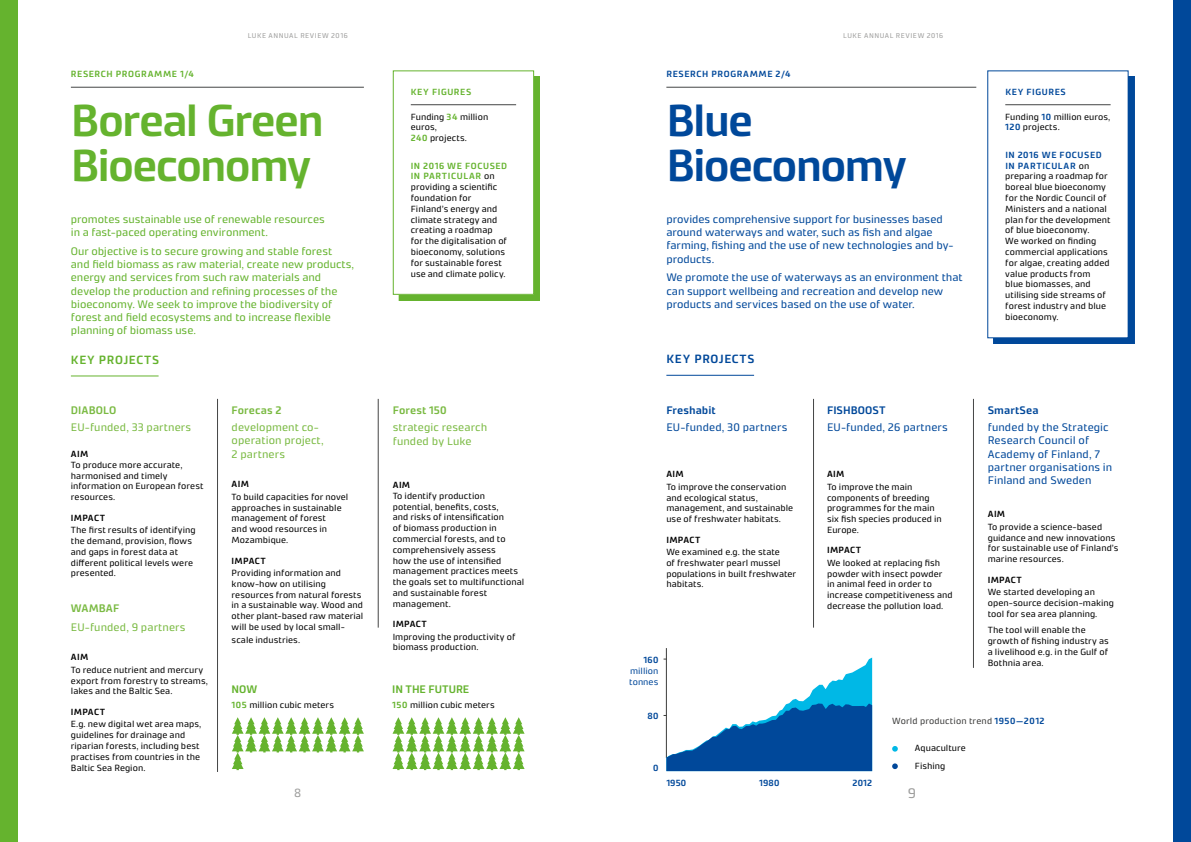
<style>
.page{position:relative;width:1191px;height:842px;background:#fff}
.page>*{position:absolute;margin:0;border:0;box-sizing:border-box;transform-origin:0 0}
.t1{font:600 45px/45px "Accura";letter-spacing:-.035em;color:#65b32e}
.t2{font:600 45px/45px "Accura";letter-spacing:-.04em;color:#00489a}
.t3{font:14px "Accura";color:#9d9d9c}
.t4{font:600 12px "Accura";letter-spacing:.055em;color:#65b32e}
.t5{font:600 12px "Accura";letter-spacing:.055em;color:#00489a}
.t6{font:12px "Accura";color:#9d9d9c}
.t7{font:11px/13.2px "Accura";color:#00489a}
.t8{font:11px/13.2px "Accura";color:#65b32e}
.t9{font:11px/13.2px "Accura";letter-spacing:.01em;color:#7aba42}
.t10{font:600 11px "Accura";letter-spacing:.01em;color:#7aba42}
.t11{font:600 11px "Accura";letter-spacing:.01em;color:#00489a}
.t12{font:600 11px "Accura";letter-spacing:-.005em;color:#65b32e}
.t13{font:9px/10.8px "Accura";letter-spacing:.01em;color:#000}
.t14{font:600 9px "Accura";letter-spacing:.03em;color:#000}
.t15{font:600 9px "Accura";letter-spacing:.06em;color:#00489a}
.t16{font:600 9px "Accura";letter-spacing:.065em;color:#65b32e}
.t17{font:9px "Accura";letter-spacing:.02em;color:#3c3c3b}
.t18{font:9px/10.8px "Accura";letter-spacing:.005em;color:#00489a}
.t19{font:7px "Accura";letter-spacing:.075em;color:#9d9d9c}
.s1{font-weight:600;color:#65b32e}
.s2{font-weight:600;color:#00489a}
</style>
<div class="page">
<div style="left:399px;top:76px;width:141px;height:225px;background:#65b32e"></div>
<div style="left:393px;top:71px;width:140px;height:223px;background:#fff"></div>
<hr style="left:411px;top:105px;width:105px;height:1px;background:#444545">
<div style="left:393px;top:70px;width:141px;height:225px;border:1px solid #65b32e"></div>
<hr style="left:71px;top:87px;width:293px;height:1px;background:#444545">
<hr style="left:71px;top:375px;width:88px;height:1px;background:#65b32e">
<hr style="left:217px;top:399px;width:1px;height:373px;background:#444545">
<hr style="left:378px;top:399px;width:1px;height:229px;background:#444545">
<div style="left:0;top:0;width:17px;height:842px;background:#65b32e"></div>
<svg style="left:232px;top:717px;width:132px;height:53px"></svg>
<svg style="left:392px;top:717px;width:132px;height:53px"></svg>
<div style="left:993px;top:76px;width:141px;height:268px;background:#00489a"></div>
<div style="left:987px;top:71px;width:141px;height:267px;background:#fff"></div>
<hr style="left:1005px;top:105px;width:105px;height:1px;background:#444545">
<hr style="left:666px;top:87px;width:310px;height:1px;background:#444545">
<hr style="left:666px;top:375px;width:88px;height:1px;background:#00489a">
<hr style="left:813px;top:399px;width:1px;height:229px;background:#444545">
<hr style="left:666px;top:648px;width:1px;height:110px;background:#3c3c3b">
<hr style="left:973px;top:399px;width:1px;height:269px;background:#444545">
<div style="left:1174px;top:0;width:17px;height:842px;background:#00489a"></div>
<svg style="left:892px;top:746px;width:5px;height:6px"></svg>
<svg style="left:892px;top:763px;width:5px;height:6px"></svg>
<svg style="left:663px;top:658px;width:209px;height:113px"></svg>
<p class="t19" style="left:248px;top:31px;width:101px">LUKE ANNUAL REVIEW 2016</p>
<p class="t16" style="left:71px;top:69px;width:124px">RESERCH PROGRAMME 1/4</p>
<h1 class="t1" style="left:71px;top:98px;width:254px">Boreal Green<br>Bioeconomy</h1>
<p class="t8" style="left:71px;top:212px;width:255px">promotes sustainable use of renewable resources in a fast-paced operating environment.</p>
<p class="t8" style="left:71px;top:244px;width:285px">Our objective is to secure growing and stable forest<br>and field biomass as raw material, create new products, energy and services from such raw materials and develop the production and refining processes of the bioeconomy. We seek to improve the biodiversity of forest and field ecosystems and to increase flexible planning of biomass use.</p>
<h3 class="t4" style="left:71px;top:353px;width:90px">KEY PROJECTS</h3>
<p class="t10" style="left:71px;top:403px;width:47px">DIABOLO</p>
<p class="t9" style="left:71px;top:421px;width:122px">EU-funded, 33 partners</p>
<p class="t14" style="left:71px;top:448px;width:19px">AIM</p>
<p class="t13" style="left:71px;top:459px;width:134px">To produce more accurate, harmonised and timely information on European forest resources.</p>
<p class="t14" style="left:71px;top:512px;width:36px">IMPACT</p>
<p class="t13" style="left:71px;top:524px;width:126px">The first results of identifying the demand, provision, flows and gaps in forest data at different political levels were presented.</p>
<p class="t10" style="left:71px;top:601px;width:50px">WAMBAF</p>
<p class="t9" style="left:71px;top:620px;width:116px">EU-funded, 9 partners</p>
<p class="t14" style="left:71px;top:652px;width:19px">AIM</p>
<p class="t13" style="left:71px;top:664px;width:138px">To reduce nutrient and mercury export from forestry to streams, lakes and the Baltic Sea.</p>
<p class="t14" style="left:71px;top:706px;width:36px">IMPACT</p>
<p class="t13" style="left:71px;top:719px;width:132px">E.g. new digital wet area maps, guidelines for drainage and riparian forests, including best practises from countries in the<br>Baltic Sea Region.</p>
<p class="t10" style="left:231px;top:403px;width:51px">Forecas 2</p>
<p class="t9" style="left:231px;top:421px;width:94px">development co&shy;operation project,<br>2 partners</p>
<p class="t14" style="left:232px;top:479px;width:19px">AIM</p>
<p class="t13" style="left:231px;top:491px;width:118px">To build capacities for novel approaches in sustainable management of forest<br>and wood resources in<br>Mozambique.</p>
<p class="t14" style="left:232px;top:555px;width:36px">IMPACT</p>
<p class="t13" style="left:231px;top:567px;width:133px">Providing information and know-how on utilising resources from natural forests in a sustainable way. Wood and other plant-based raw material will be used by local small-</p>
<p class="t13" style="left:231px;top:634px;width:70px">scale industries.</p>
<p class="t12" style="left:231px;top:682px;width:27px">NOW</p>
<p class="t13" style="left:231px;top:699px;width:104px"><span class="s1">105</span> million cubic meters</p>
<h3 class="t6" style="left:294px;top:785px;width:9px">8</h3>
<p class="t16" style="left:411px;top:86px;width:62px">KEY FIGURES</p>
<p class="t13" style="left:411px;top:111px;width:79px">Funding <span class="s1">34</span> million euros,<br><span class="s1">240</span> projects.</p>
<p class="t13" style="left:411px;top:160px;width:98px"><span class="s1">IN 2016 WE FOCUSED<br>IN PARTICULAR</span> on providing a scientific foundation for<br>Finland’s energy and climate strategy and creating a roadmap for the digitalisation of bioeconomy, solutions for sustainable forest use and climate policy.</p>
<p class="t10" style="left:393px;top:403px;width:55px">Forest 150</p>
<p class="t9" style="left:393px;top:421px;width:96px">strategic research funded by Luke</p>
<p class="t14" style="left:393px;top:479px;width:19px">AIM</p>
<p class="t13" style="left:393px;top:490px;width:133px">To identify production potential, benefits, costs,<br>and risks of intensification<br>of biomass production in commercial forests, and to comprehensively assess<br>how the use of intensified management practices meets the goals set to multifunctional and sustainable forest management.</p>
<p class="t14" style="left:393px;top:619px;width:36px">IMPACT</p>
<p class="t13" style="left:393px;top:631px;width:124px">Improving the productivity of biomass production.</p>
<p class="t12" style="left:392px;top:682px;width:79px">IN THE FUTURE</p>
<p class="t13" style="left:392px;top:699px;width:104px"><span class="s1">150</span> million cubic meters</p>
<p class="t19" style="left:843px;top:31px;width:101px">LUKE ANNUAL REVIEW 2016</p>
<p class="t15" style="left:666px;top:69px;width:126px">RESERCH PROGRAMME 2/4</p>
<h1 class="t2" style="left:666px;top:98px;width:242px">Blue<br>Bioeconomy</h1>
<p class="t7" style="left:666px;top:212px;width:289px">provides comprehensive support for businesses based around waterways and water, such as fish and algae farming, fishing and the use of new technologies and by&shy;products.</p>
<p class="t7" style="left:666px;top:271px;width:298px">We promote the use of waterways as an environment that can support wellbeing and recreation and develop new products and services based on the use of water.</p>
<h3 class="t5" style="left:666px;top:352px;width:90px">KEY PROJECTS</h3>
<p class="t15" style="left:1005px;top:86px;width:62px">KEY FIGURES</p>
<p class="t13" style="left:1005px;top:111px;width:106px">Funding <span class="s2">10</span> million euros,<br><span class="s2">120</span> projects.</p>
<p class="t13" style="left:1005px;top:149px;width:107px"><span class="s2">IN 2016 WE FOCUSED<br>IN PARTICULAR</span> on preparing a roadmap for boreal blue bioeconomy for the Nordic Council of<br>Ministers and a national plan for the development of blue bioeconomy.<br>We worked on finding commercial applications for algae, creating added value products from blue biomasses, and utilising side streams of forest industry and blue bioeconomy.</p>
<p class="t11" style="left:666px;top:403px;width:51px">Freshabit</p>
<p class="t7" style="left:666px;top:421px;width:122px">EU-funded, 30 partners</p>
<p class="t14" style="left:666px;top:469px;width:19px">AIM</p>
<p class="t13" style="left:666px;top:481px;width:128px">To improve the conservation and ecological status, management, and sustainable use of freshwater habitats.</p>
<p class="t14" style="left:666px;top:534px;width:36px">IMPACT</p>
<p class="t13" style="left:666px;top:546px;width:131px">We examined e.g. the state<br>of freshwater pearl mussel populations in built freshwater habitats.</p>
<p class="t15" style="left:643px;top:654px;width:16px">160</p>
<p class="t18" style="left:629px;top:665px;width:31px">million tonnes</p>
<p class="t11" style="left:827px;top:403px;width:60px">FISHBOOST</p>
<p class="t7" style="left:827px;top:421px;width:122px">EU-funded, 26 partners</p>
<p class="t14" style="left:827px;top:469px;width:19px">AIM</p>
<p class="t13" style="left:827px;top:481px;width:116px">To improve the main components of breeding programmes for the main six fish species produced in<br>Europe.</p>
<p class="t14" style="left:827px;top:545px;width:36px">IMPACT</p>
<p class="t13" style="left:827px;top:557px;width:127px">We looked at replacing fish powder with insect powder<br>in animal feed in order to increase competitiveness and decrease the pollution load.</p>
<p class="t11" style="left:987px;top:403px;width:52px">SmartSea</p>
<p class="t7" style="left:987px;top:421px;width:126px">funded by the Strategic<br>Research Council of<br>Academy of Finland, 7 partner organisations in<br>Finland and Sweden</p>
<p class="t14" style="left:987px;top:509px;width:19px">AIM</p>
<p class="t13" style="left:987px;top:521px;width:132px">To provide a science-based guidance and new innovations for sustainable use of Finland’s marine resources.</p>
<p class="t14" style="left:987px;top:574px;width:36px">IMPACT</p>
<p class="t13" style="left:987px;top:586px;width:128px">We started developing an open-source decision-making tool for sea area planning.</p>
<p class="t13" style="left:987px;top:624px;width:123px">The tool will enable the growth of fishing industry as a livelihood e.g. in the Gulf of<br>Bothnia area.</p>
<p class="t15" style="left:647px;top:710px;width:12px">80</p>
<p class="t15" style="left:653px;top:762px;width:7px">0</p>
<p class="t15" style="left:666px;top:778px;width:21px">1950</p>
<p class="t15" style="left:759px;top:778px;width:22px">1980</p>
<p class="t15" style="left:852px;top:778px;width:21px">2012</p>
<p class="t17" style="left:892px;top:716px;width:154px">World production trend <span class="s2">1950—2012</span></p>
<p class="t13" style="left:915px;top:738px;width:52px;line-height:18.7px">Aquaculture<br>Fishing</p>
<h2 class="t3" style="left:907px;top:784px;width:10px">9</h2>
</div>
